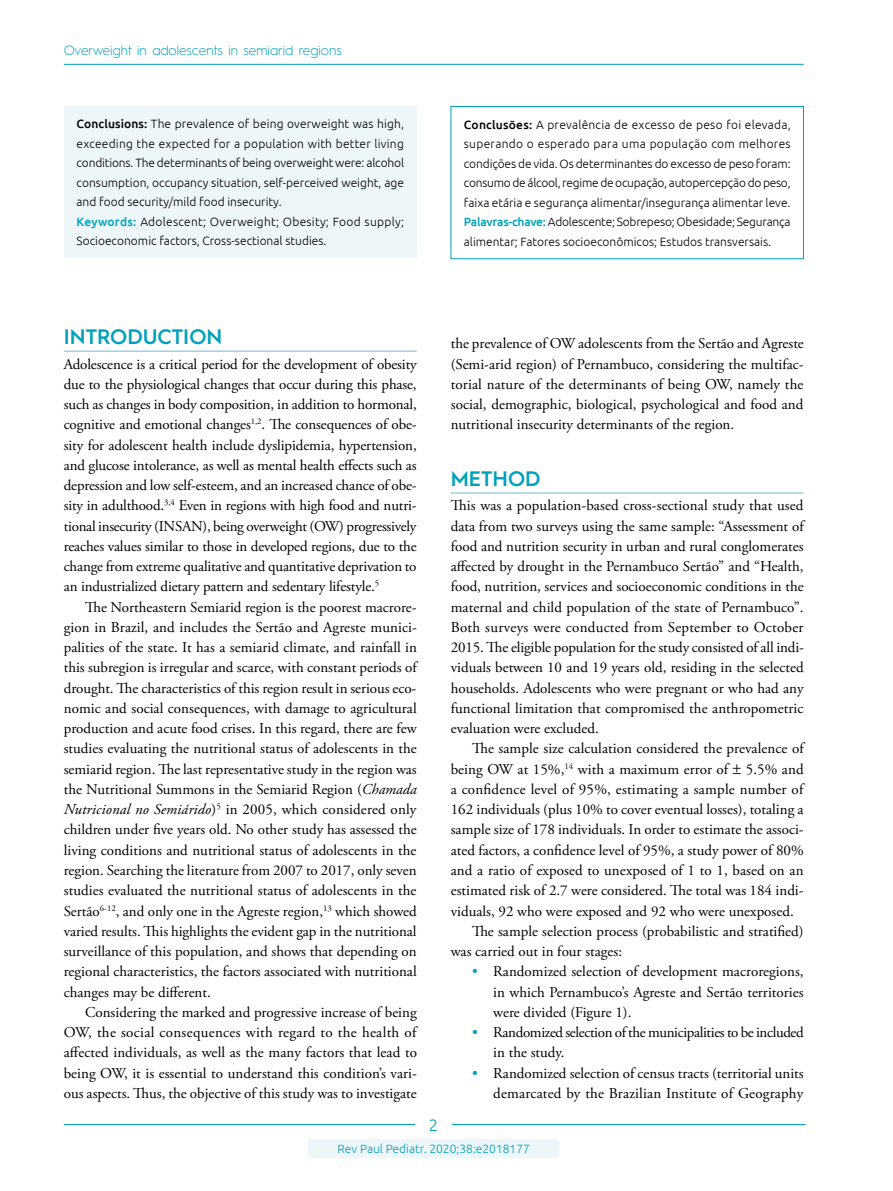
<style>
.page{position:relative;width:893px;height:1191px;background:#fff}
.page>*{position:absolute;margin:0;border:0;box-sizing:border-box;transform-origin:0 0}
.t1{font:600 21px "Hurme Geometric Sans 1";color:#00a1ba}
.t2{font:300 16.5px "Ubuntu";color:#00a1ba}
.t3{font:15px/20.2px "Adobe Garamond Pro";color:#000;text-align:justify}
.t4{font:15px/20.2px "Adobe Garamond Pro";letter-spacing:-.025em;color:#000}
.t5{font:300 13.5px "Hurme Geometric Sans 1";color:#00a1ba}
.t6{font:300 12px/19.5px "Ubuntu";color:#000}
.t7{font:300 12px "Ubuntu";color:#00a1ba}
.s1{font-weight:500}
.s2{font-weight:500;color:#00a1ba}
.s3{font-style:italic}
.s4{color:#00a1ba}
</style>
<div class="page">
<hr style="left:64px;top:64px;width:740px;height:1px;background:#00a1ba">
<hr style="left:64px;top:1124px;width:742px;height:1px;background:#00a1ba">
<div style="left:415px;top:1111px;width:37px;height:25px;background:#fff"></div>
<div style="left:309px;top:1138px;width:250px;height:19px;background:#edf6f9"></div>
<hr style="left:64px;top:350px;width:353px;height:2px;background:#a0d0dd">
<hr style="left:451px;top:492px;width:353px;height:2px;background:#a0d0dd">
<div style="left:64px;top:106px;width:353px;height:152px;background:#edf6f9"></div>
<div style="left:451px;top:106px;width:353px;height:153px;border:1px solid #00a1ba"></div>
<p class="t5" style="left:64px;top:41px;width:279px">Overweight in adolescents in semiarid regions</p>
<p class="t6" style="left:77px;top:114px;width:329px"><span class="s1">Conclusions:</span> The prevalence of being overweight was high, exceeding the expected for a population with better living conditions. The determinants of being overweight were: alcohol consumption, occupancy situation, self-perceived weight, age and food security/mild food insecurity.<br><span class="s2">Keywords:</span> Adolescent; Overweight; Obesity; Food supply; Socioeconomic factors, Cross-sectional studies.</p>
<p class="t6" style="left:464px;top:114px;width:328px;text-align:justify"><span class="s1">Conclusões:</span> A prevalência de excesso de peso foi elevada, superando o esperado para uma população com melhores condições de vida. Os determinantes do excesso de peso foram: consumo de álcool, regime de ocupação, autopercepção do peso, faixa etária e segurança alimentar/insegurança alimentar leve.<br><span class="s2">Palavras-chave:</span> Adolescente; Sobrepeso; Obesidade; Segurança alimentar; Fatores socioeconômicos; Estudos transversais.</p>
<h1 class="t1" style="left:64px;top:322px;width:160px">INTRODUCTION</h1>
<p class="t3" style="left:64px;top:354px;width:354px">Adolescence is a critical period for the development of obesity due to the physiological changes that occur during this phase, such as changes in body composition, in addition to hormonal, cognitive and emotional changes<sup>1,2</sup>. The consequences of obe&shy;sity for adolescent health include dyslipidemia, hypertension, and glucose intolerance, as well as mental health effects such as depression and low self-esteem, and an increased chance of obe&shy;sity in adulthood.<sup>3,4</sup> Even in regions with high food and nutri&shy;tional insecurity (INSAN), being overweight (OW) progressively reaches values similar to those in developed regions, due to the change from extreme qualitative and quantitative deprivation to an industrialized dietary pattern and sedentary lifestyle.<sup>5</sup></p>
<p class="t3" style="left:64px;top:597px;width:355px;text-indent:21px">The Northeastern Semiarid region is the poorest macrore&shy;gion in Brazil, and includes the Sertão and Agreste munici&shy;palities of the state. It has a semiarid climate, and rainfall in this subregion is irregular and scarce, with constant periods of drought. The characteristics of this region result in serious eco&shy;nomic and social consequences, with damage to agricultural production and acute food crises. In this regard, there are few studies evaluating the nutritional status of adolescents in the semiarid region. The last representative study in the region was the Nutritional Summons in the Semiarid Region (<span class="s3">Chamada Nutricional no Semiárido</span>)<sup>5</sup> in 2005, which considered only children under five years old. No other study has assessed the living conditions and nutritional status of adolescents in the region. Searching the literature from 2007 to 2017, only seven studies evaluated the nutritional status of adolescents in the Sertão<sup>6-12</sup>, and only one in the Agreste region,<sup>13</sup> which showed varied results. This highlights the evident gap in the nutritional surveillance of this population, and shows that depending on regional characteristics, the factors associated with nutritional changes may be different.</p>
<p class="t3" style="left:64px;top:1002px;width:355px;text-indent:21px">Considering the marked and progressive increase of being OW, the social consequences with regard to the health of affected individuals, as well as the many factors that lead to being OW, it is essential to understand this condition’s vari&shy;ous aspects. Thus, the objective of this study was to investigate</p>
<p class="t3" style="left:451px;top:334px;width:355px">the prevalence of OW adolescents from the Sertão and Agreste (Semi-arid region) of Pernambuco, considering the multifac&shy;torial nature of the determinants of being OW, namely the social, demographic, biological, psychological and food and nutritional insecurity determinants of the region.</p>
<h1 class="t1" style="left:451px;top:463px;width:91px">METHOD</h1>
<p class="t3" style="left:451px;top:496px;width:355px">This was a population-based cross-sectional study that used data from two surveys using the same sample: “Assessment of food and nutrition security in urban and rural conglomerates affected by drought in the Pernambuco Sertão” and “Health, food, nutrition, services and socioeconomic conditions in the maternal and child population of the state of Pernambuco”.<br>Both surveys were conducted from September to October 2015. The eligible population for the study consisted of all indi&shy;viduals between 10 and 19 years old, residing in the selected households. Adolescents who were pregnant or who had any functional limitation that compromised the anthropometric evaluation were excluded.</p>
<p class="t3" style="left:472px;top:739px;width:333px">The sample size calculation considered the prevalence of</p>
<p class="t3" style="left:451px;top:759px;width:354px">being OW at 15%,<sup>14</sup> with a maximum error of 5.5% and</p>
<p class="t3" style="left:451px;top:779px;width:354px">a confidence level of 95%, estimating a sample number of</p>
<p class="t3" style="left:451px;top:800px;width:354px">162 individuals (plus 10% to cover eventual losses), totaling a</p>
<p class="t3" style="left:451px;top:820px;width:354px">sample size of 178 individuals. In order to estimate the associ-</p>
<p class="t3" style="left:451px;top:840px;width:354px">ated factors, a confidence level of 95%, a study power of 80%</p>
<p class="t3" style="left:451px;top:860px;width:354px">and a ratio of exposed to unexposed of 1 to 1, based on an</p>
<p class="t3" style="left:451px;top:881px;width:354px">estimated risk of 2.7 were considered. The total was 184 indi-</p>
<p class="t3" style="left:451px;top:901px;width:344px">viduals, 92 who were exposed and 92 who were unexposed.</p>
<p class="t3" style="left:472px;top:921px;width:333px">The sample selection process (probabilistic and stratified)</p>
<p class="t3" style="left:451px;top:941px;width:173px">was carried out in four stages:</p>
<p class="t3" style="left:493px;top:962px;width:312px;text-indent:-21px"><span class="s4">•</span> Randomized selection of development macroregions, in which Pernambuco’s Agreste and Sertão territories were divided (Figure 1).</p>
<p class="t4" style="left:493px;top:1022px;width:312px;text-indent:-21px"><span class="s4">•</span> Randomized selection of the municipalities to be included in the study.</p>
<p class="t3" style="left:472px;top:1063px;width:333px;text-align:right"><span class="s4">•</span> Randomized selection of census tracts (territorial units demarcated by the Brazilian Institute of Geography</p>
<p class="t2" style="left:429px;top:1114px;width:11px">2</p>
<p class="t7" style="left:338px;top:1141px;width:194px">Rev Paul Pediatr. 2020;38:e2018177</p>
</div>
